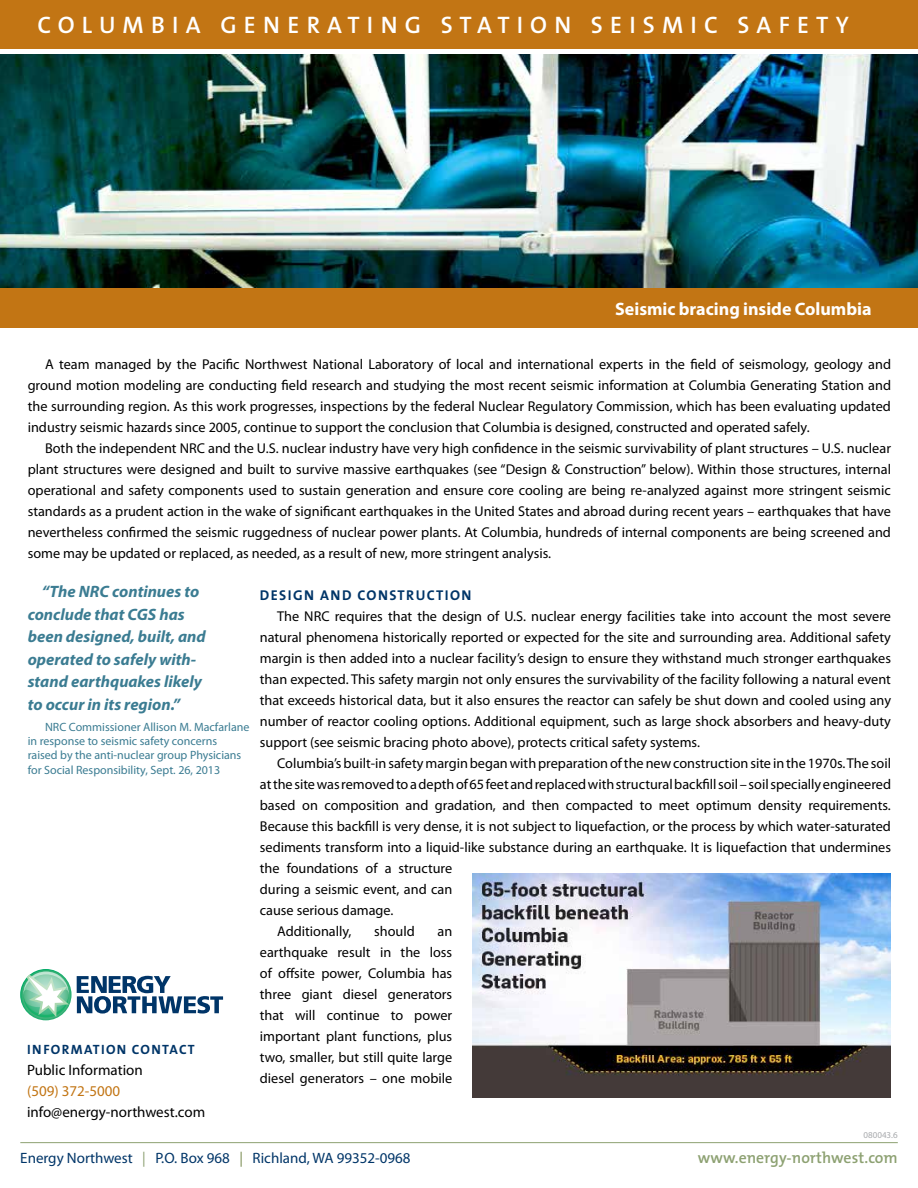
<style>
.page{position:relative;width:918px;height:1188px;background:#fff}
.page>*{position:absolute;margin:0;border:0;box-sizing:border-box;transform-origin:0 0}
.t1{font:600 24px "The Mix";letter-spacing:.3em;color:#fff}
.t2{font:700 18px "Myriad Pro";color:#fff}
.t3{font:italic 700 16.5px/22.5px "Myriad Pro";color:#3b7c92}
.t4{font:600 15.75px "The Mix";color:#8da172}
.t5{font:15px "Myriad Pro";color:#003568}
.t6{font:15px "Myriad Pro";color:#000}
.t7{font:15px "Myriad Pro";color:#c27514}
.t8{font:14.25px/21px "Myriad Pro";color:#000;text-align:justify}
.t9{font:700 14.25px "The Mix";letter-spacing:.1em;color:#003568}
.t10{font:700 13.5px "The Mix";letter-spacing:.1em;color:#003568}
.t11{font:12px/14.4px "Myriad Pro";color:#3b7c92}
.t12{font:9px "Myriad Pro";color:#a7a9ac}
.s1{color:#8da172}
.s2{color:#7b8d53}
</style>
<div class="page">
<img style="left:0;top:54px;width:918px;height:234px">
<div style="left:0;top:0;width:918px;height:54px;background:#c27514"></div>
<div style="left:0;top:49px;width:918px;height:5px;background:#fff"></div>
<hr style="left:20px;top:1142px;width:878px;height:1px;background:#8da172">
<svg style="left:77px;top:976px;width:146px;height:38px"></svg>
<svg style="left:20px;top:969px;width:52px;height:51px"></svg>
<svg style="left:23px;top:972px;width:46px;height:46px"></svg>
<div style="left:0;top:288px;width:918px;height:40px;background:#c27514"></div>
<img style="left:472px;top:874px;width:419px;height:223px">
<h1 class="t1" style="left:38px;top:5px;width:813px">COLUMBIA GENERATING STATION SEISMIC SAFETY</h1>
<p class="t2" style="left:615px;top:297px;width:258px">Seismic bracing inside Columbia</p>
<p class="t8" style="left:28px;top:353px;width:865px;text-indent:17px">A team managed by the Pacific Northwest National Laboratory of local and international experts in the field of seismology, geology and ground motion modeling are conducting field research and studying the most recent seismic information at Columbia Generating Station and the surrounding region. As this work progresses, inspections by the federal Nuclear Regulatory Commission, which has been evaluating updated industry seismic hazards since 2005, continue to support the conclusion that Columbia is designed, constructed and operated safely.</p>
<p class="t8" style="left:28px;top:438px;width:865px;text-indent:17px">Both the independent NRC and the U.S. nuclear industry have very high confidence in the seismic survivability of plant structures – U.S. nuclear plant structures were designed and built to survive massive earthquakes (see “Design &amp; Construction” below). Within those structures, internal operational and safety components used to sustain generation and ensure core cooling are being re-analyzed against more stringent seismic standards as a prudent action in the wake of significant earthquakes in the United States and abroad during recent years – earthquakes that have nevertheless confirmed the seismic ruggedness of nuclear power plants. At Columbia, hundreds of internal components are being screened and some may be updated or replaced, as needed, as a result of new, more stringent analysis.</p>
<p class="t3" style="left:28px;top:580px;width:180px;text-indent:14px">“The NRC continues to conclude that CGS has been designed, built, and operated to safely with&shy;stand earthquakes likely to occur in its region.”</p>
<p class="t11" style="left:28px;top:719px;width:223px;text-indent:17px">NRC Commissioner Allison M. Macfarlane in response to seismic safety concerns raised by the anti-nuclear group Physicians for Social Responsibility, Sept. 26, 2013</p>
<p class="t10" style="left:27px;top:1038px;width:169px">INFORMATION CONTACT</p>
<p class="t6" style="left:27px;top:1061px;width:117px">Public Information</p>
<p class="t7" style="left:27px;top:1082px;width:95px">(509) 372-5000</p>
<p class="t6" style="left:27px;top:1103px;width:180px">info@energy-northwest.com</p>
<p class="t9" style="left:260px;top:583px;width:72px">DESIGN AND</p>
<p class="t9" style="left:358px;top:583px;width:79px">CONSTRUCTION</p>
<p class="t8" style="left:260px;top:606px;width:633px;text-indent:17px">The NRC requires that the design of U.S. nuclear energy facilities take into account the most severe natural phenomena historically reported or expected for the site and surrounding area. Additional safety margin is then added into a nuclear facility’s design to ensure they withstand much stronger earthquakes than expected. This safety margin not only ensures the survivability of the facility following a natural event that exceeds historical data, but it also ensures the reactor can safely be shut down and cooled using any number of reactor cooling options. Additional equipment, such as large shock absorbers and heavy-duty support (see seismic bracing photo above), protects critical safety systems.</p>
<p class="t8" style="left:277px;top:753px;width:615px">Columbia’s built-in safety margin began with preparation of the new construction site in the 1970s. The soil</p>
<p class="t8" style="left:260px;top:774px;width:633px">at the site was removed to a depth of 65 feet and replaced with structural backfill soil – soil specially engineered</p>
<p class="t8" style="left:260px;top:795px;width:633px">based on composition and gradation, and then compacted to meet optimum density requirements.</p>
<p class="t8" style="left:260px;top:816px;width:633px">Because this backfill is very dense, it is not subject to liquefaction, or the process by which water-saturated</p>
<p class="t8" style="left:260px;top:837px;width:633px">sediments transform into a liquid-like substance during an earthquake. It is liquefaction that undermines</p>
<p class="t8" style="left:260px;top:858px;width:194px">the foundations of a structure</p>
<p class="t8" style="left:260px;top:879px;width:194px">during a seismic event, and can</p>
<p class="t8" style="left:260px;top:900px;width:135px">cause serious damage.</p>
<p class="t8" style="left:277px;top:921px;width:76px">Additionally,</p>
<p class="t8" style="left:374px;top:921px;width:42px">should</p>
<p class="t8" style="left:260px;top:921px;width:194px;text-indent:178px">an earthquake result in the loss of offsite power, Columbia has three giant diesel generators that will continue to power important plant functions, plus two, smaller, but still quite large diesel generators – one mobile</p>
<p class="t12" style="left:864px;top:1129px;width:36px">080043.6</p>
<p class="t5" style="left:20px;top:1149px;width:392px">Energy Northwest <span class="s1">|</span> P.O. Box 968 <span class="s2">|</span> Richland, WA 99352-0968</p>
<p class="t4" style="left:698px;top:1145px;width:201px">www.energy-northwest.com</p>
</div>
